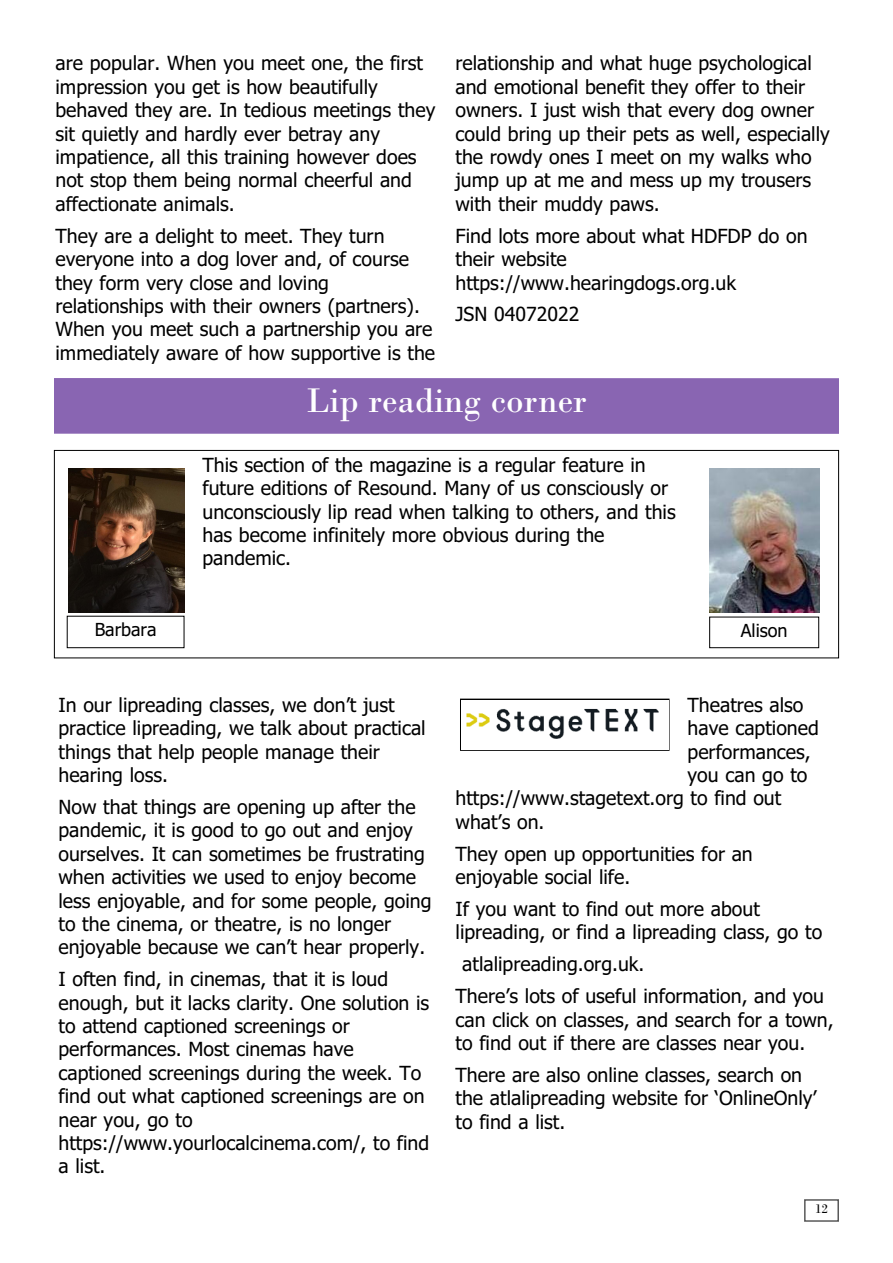
<style>
.page{position:relative;width:893px;height:1263px;background:#fff}
.page>*{position:absolute;margin:0;border:0;box-sizing:border-box;transform-origin:0 0}
.t1{font:36px "Bodoni";color:#fff}
.t2{font:19.5px/23.4px "Tahoma";color:#000}
.t3{font:18px "Tahoma";color:#000}
.t4{font:13.5px "Bodoni";color:#000}
</style>
<div class="page">
<div style="left:804px;top:1199px;width:35px;height:23px;border:2px solid #595959"></div>
<div style="left:54px;top:378px;width:785px;height:56px;background:#8965b2"></div>
<div style="left:54px;top:450px;width:785px;height:208px;border:1px solid #000"></div>
<img style="left:68px;top:468px;width:116px;height:144px">
<div style="left:67px;top:616px;width:117px;height:32px;border:1px solid #000"></div>
<img style="left:709px;top:468px;width:110px;height:144px">
<div style="left:709px;top:617px;width:110px;height:31px;border:1px solid #000"></div>
<div style="left:460px;top:699px;width:209px;height:52px;border:2px solid #000"></div>
<img style="left:461px;top:700px;width:207px;height:49px">
<p class="t2" style="left:55px;top:52px;width:381px">are popular. When you meet one, the first impression you get is how beautifully behaved they are. In tedious meetings they sit quietly and hardly ever betray any impatience, all this training however does not stop them being normal cheerful and affectionate animals.</p>
<p class="t2" style="left:55px;top:224px;width:381px">They are a delight to meet. They turn everyone into a dog lover and, of course they form very close and loving relationships with their owners (partners).<br>When you meet such a partnership you are immediately aware of how supportive is the</p>
<p class="t2" style="left:455px;top:52px;width:376px">relationship and what huge psychological and emotional benefit they offer to their owners. I just wish that every dog owner could bring up their pets as well, especially the rowdy ones I meet on my walks who jump up at me and mess up my trousers with their muddy paws.</p>
<p class="t2" style="left:455px;top:224px;width:354px">Find lots more about what HDFDP do on their website https://www.hearingdogs.org.uk</p>
<p class="t2" style="left:455px;top:303px;width:125px">JSN 04072022</p>
<h1 class="t1" style="left:306px;top:379px;width:282px">Lip reading corner</h1>
<p class="t2" style="left:202px;top:453px;width:475px">This section of the magazine is a regular feature in future editions of Resound. Many of us consciously or unconsciously lip read when talking to others, and this has become infinitely more obvious during the pandemic.</p>
<p class="t3" style="left:95px;top:620px;width:63px">Barbara</p>
<p class="t3" style="left:741px;top:620px;width:48px">Alison</p>
<p class="t2" style="left:58px;top:693px;width:369px">In our lipreading classes, we don’t just practice lipreading, we talk about practical things that help people manage their hearing loss.</p>
<p class="t2" style="left:58px;top:795px;width:375px">Now that things are opening up after the pandemic, it is good to go out and enjoy ourselves. It can sometimes be frustrating when activities we used to enjoy become less enjoyable, and for some people, going to the cinema, or theatre, is no longer enjoyable because we can’t hear properly.</p>
<p class="t2" style="left:59px;top:968px;width:372px">I often find, in cinemas, that it is loud enough, but it lacks clarity. One solution is to attend captioned screenings or performances. Most cinemas have captioned screenings during the week. To find out what captioned screenings are on near you, go to https://www.yourlocalcinema.com/, to find a list.</p>
<p class="t2" style="left:688px;top:693px;width:117px">Theatres also</p>
<p class="t2" style="left:688px;top:717px;width:133px">have captioned</p>
<p class="t2" style="left:688px;top:740px;width:125px">performances,</p>
<p class="t2" style="left:688px;top:764px;width:121px">you can go to</p>
<p class="t2" style="left:456px;top:787px;width:327px">https://www.stagetext.org to find out</p>
<p class="t2" style="left:456px;top:810px;width:90px">what’s on.</p>
<p class="t2" style="left:456px;top:842px;width:299px">They open up opportunities for an enjoyable social life.</p>
<p class="t2" style="left:456px;top:898px;width:368px">If you want to find out more about lipreading, or find a lipreading class, go to</p>
<p class="t2" style="left:456px;top:949px;width:370px;line-height:32px;text-indent:7px">atlalipreading.org.uk.<br>There’s lots of useful information, and you</p>
<p class="t2" style="left:456px;top:1008px;width:380px">can click on classes, and search for a town, to find out if there are classes near you.</p>
<p class="t2" style="left:456px;top:1063px;width:363px">There are also online classes, search on the atlalipreading website for ‘OnlineOnly’ to find a list.</p>
<p class="t4" style="left:815px;top:1201px;width:15px">12</p>
</div>
